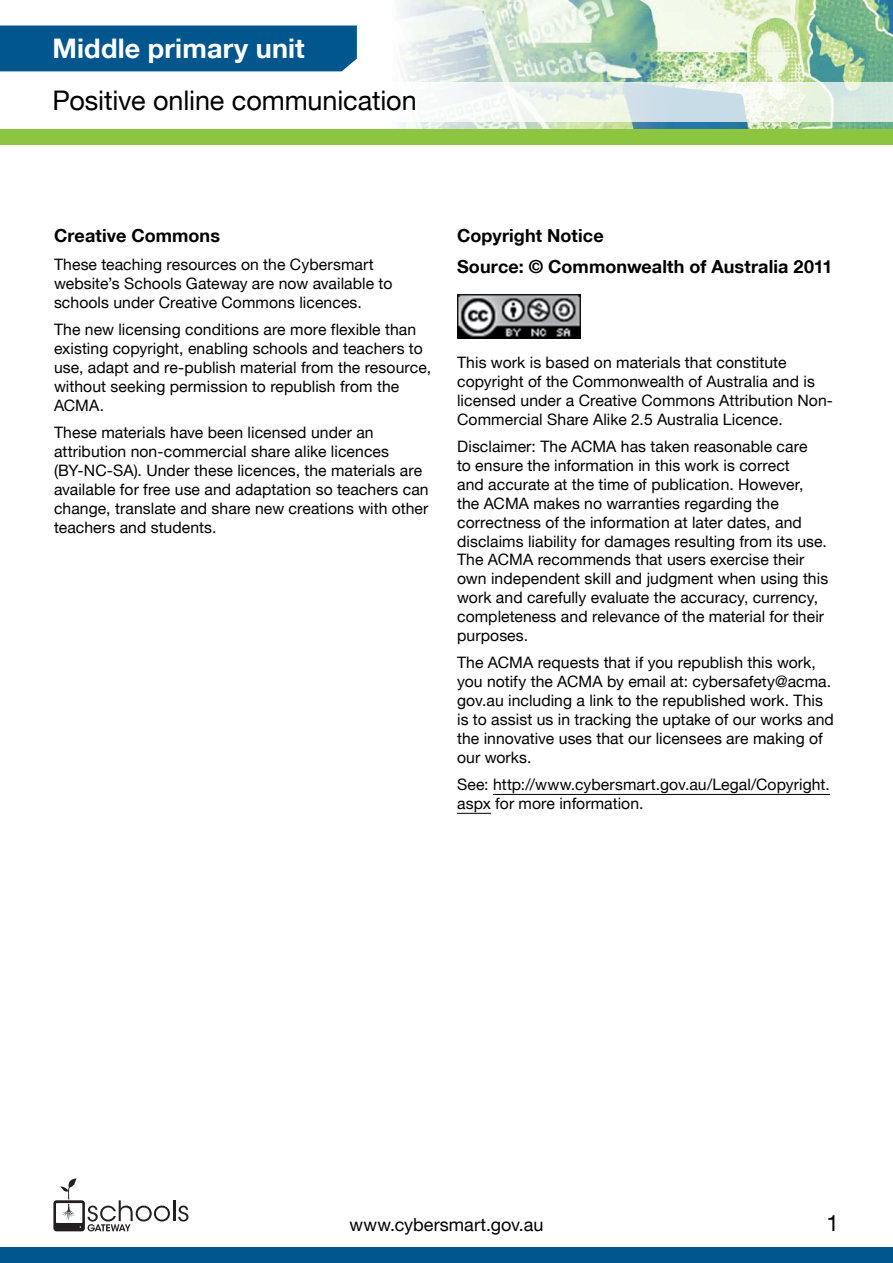
<style>
.page{position:relative;width:893px;height:1263px;background:#fff}
.page>*{position:absolute;margin:0;border:0;box-sizing:border-box;transform-origin:0 0}
.t1{font:27px "Helvetica Neue LT";letter-spacing:-.005em;color:#000}
.t2{font:700 27px "Helvetica Neue LT";letter-spacing:.005em;color:#fff}
.t3{font:22.5px "Helvetica Neue LT";color:#000}
.Content_Sub_Heading{font:700 18px "Helvetica Neue LT";letter-spacing:.005em;color:#000}
.t4{font:18px "Helvetica Neue LT";color:#000}
.Content_Copy{font:15.75px/18.9px "Helvetica Neue LT";letter-spacing:.005em;color:#000}
</style>
<div class="page">
<img style="left:0;top:0;width:893px;height:129px">
<div style="left:0;top:1248px;width:893px;height:15px;background:#00568d"></div>
<div style="left:0;top:129px;width:893px;height:16px;background:#8cc640"></div>
<svg style="left:0;top:82px;width:893px;height:39px"></svg>
<div style="left:0;top:26px;width:357px;height:45px;background:#00568d"></div>
<hr style="left:493px;top:794px;width:337px;height:1px;background:#000">
<hr style="left:457px;top:813px;width:34px;height:1px;background:#000">
<img style="left:457px;top:295px;width:123px;height:44px">
<svg style="left:53px;top:1178px;width:117px;height:53px"></svg>
<hr style="left:173px;top:1200px;width:2px;height:21px;background:#231f20">
<svg style="left:178px;top:1205px;width:10px;height:16px"></svg>
<h1 class="t2" style="left:53px;top:31px;width:254px">Middle primary unit</h1>
<h1 class="t1" style="left:53px;top:84px;width:366px">Positive online communication</h1>
<h2 class="Content_Sub_Heading" style="left:54px;top:225px;width:168px">Creative Commons</h2>
<p class="Content_Copy" style="left:54px;top:255px;width:340px">These teaching resources on the Cybersmart website’s Schools Gateway are now available to schools under Creative Commons licences.</p>
<p class="Content_Copy" style="left:54px;top:320px;width:379px">The new licensing conditions are more flexible than existing copyright, enabling schools and teachers to use, adapt and re-publish material from the resource, without seeking permission to republish from the ACMA.</p>
<p class="Content_Copy" style="left:54px;top:423px;width:376px">These materials have been licensed under an attribution non-commercial share alike licences (BY-NC-SA). Under these licences, the materials are available for free use and adaptation so teachers can change, translate and share new creations with other teachers and students.</p>
<h2 class="Content_Sub_Heading" style="left:457px;top:225px;width:148px">Copyright Notice</h2>
<h2 class="Content_Sub_Heading" style="left:457px;top:255px;width:377px">Source: © Commonwealth of Australia 2011</h2>
<p class="Content_Copy" style="left:457px;top:353px;width:377px">This work is based on materials that constitute copyright of the Commonwealth of Australia and is licensed under a Creative Commons Attribution Non-Commercial Share Alike 2.5 Australia Licence.</p>
<p class="Content_Copy" style="left:457px;top:437px;width:373px">Disclaimer: The ACMA has taken reasonable care<br>to ensure the information in this work is correct<br>and accurate at the time of publication. However, the ACMA makes no warranties regarding the correctness of the information at later dates, and disclaims liability for damages resulting from its use.<br>The ACMA recommends that users exercise their own independent skill and judgment when using this work and carefully evaluate the accuracy, currency, completeness and relevance of the material for their purposes.</p>
<p class="Content_Copy" style="left:457px;top:653px;width:378px">The ACMA requests that if you republish this work, you notify the ACMA by email at: cybersafety@acma. gov.au including a link to the republished work. This is to assist us in tracking the uptake of our works and the innovative uses that our licensees are making of our works.</p>
<p class="Content_Copy" style="left:457px;top:775px;width:374px">See: http://www.cybersmart.gov.au/Legal/Copyright. aspx for more information.</p>
<p class="t4" style="left:350px;top:1214px;width:195px">www.cybersmart.gov.au</p>
<h2 class="t3" style="left:826px;top:1209px;width:14px">1</h2>
</div>
